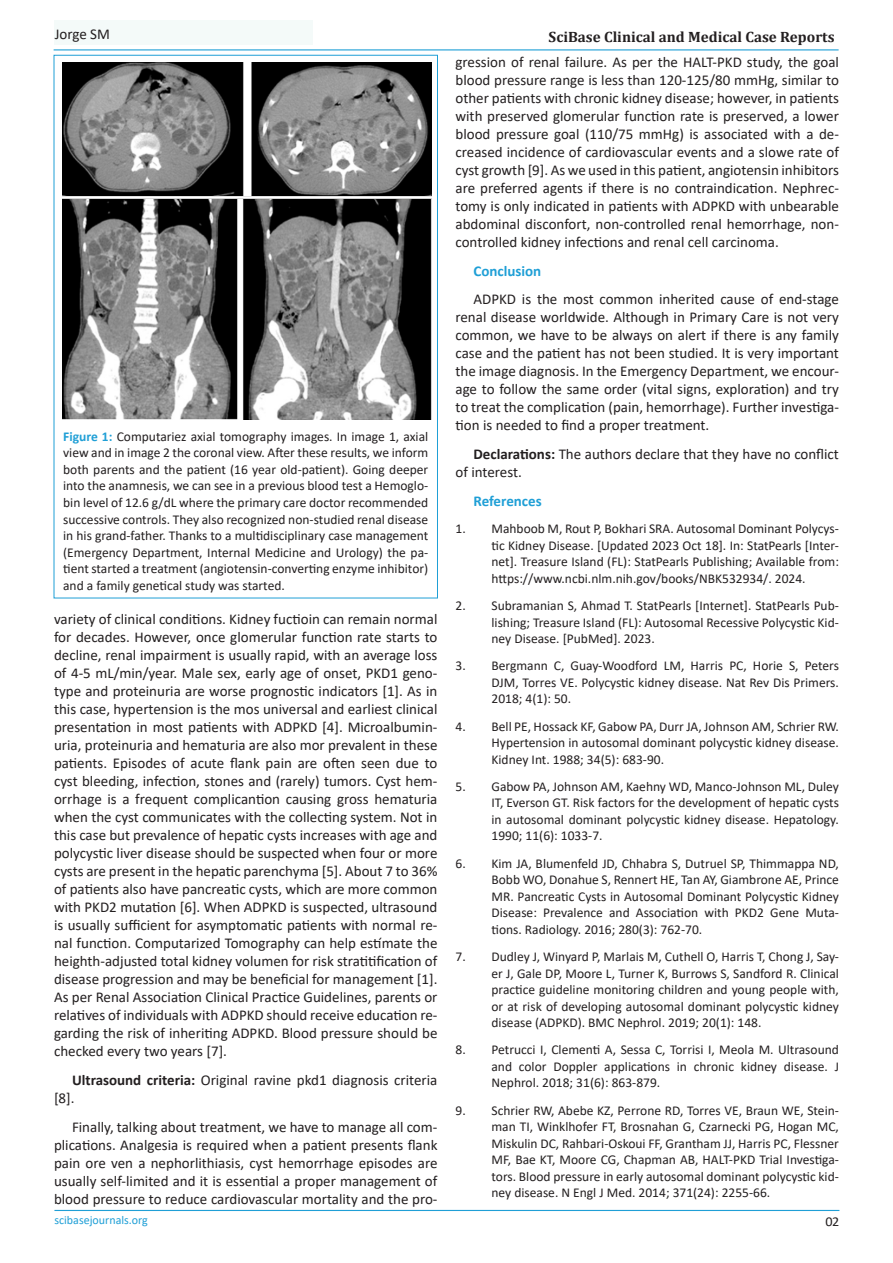
<style>
.page{position:relative;width:893px;height:1263px;background:#fff}
.page>*{position:absolute;margin:0;border:0;box-sizing:border-box;transform-origin:0 0}
.t1{font:15px/18px "Calibri";color:#231f20;text-align:justify}
.t2{font:700 15px "Cambria";color:#231f20}
.t3{font:700 15px "Calibri";color:#1f9fd6}
.t4{font:13.5px/16.5px "Calibri";color:#231f20;text-align:justify}
.t5{font:13.5px "Calibri";color:#231f20;scale:1.05 1}
.t6{font:12px "Calibri";color:#1f9fd6}
.s1{font-weight:700;color:#1f9fd6}
.s2{font-weight:700}
</style>
<div class="page">
<hr style="left:54px;top:49px;width:785px;height:1px;background:#1f9fd6">
<hr style="left:54px;top:1210px;width:785px;height:1px;background:#1f9fd6">
<div style="left:54px;top:20px;width:258px;height:25px;background:#f4faf9"></div>
<img style="left:63px;top:62px;width:368px;height:357px">
<p class="t1" style="left:55px;top:25px;width:57px">Jorge SM</p>
<p class="t4" style="left:63px;top:428px;width:367px"><span class="s1">Figure 1:</span> Computariez axial tomography images. In image 1, axial view and in image 2 the coronal view. After these results, we inform both parents and the patient (16 year old-patient). Going deeper into the anamnesis, we can see in a previous blood test a Hemoglo&shy;bin level of 12.6 g/dL where the primary care doctor recommended successive controls. They also recognized non-studied renal disease in his grand-father. Thanks to a multidisciplinary case management (Emergency Department, Internal Medicine and Urology) the pa&shy;tient started a treatment (angiotensin-converting enzyme inhibitor) and a family genetical study was started.</p>
<p class="t1" style="left:54px;top:610px;width:385px">variety of clinical conditions. Kidney fuctioin can remain normal for decades. However, once glomerular function rate starts to decline, renal impairment is usually rapid, with an average loss of 4-5 mL/min/year. Male sex, early age of onset, PKD1 geno&shy;type and proteinuria are worse prognostic indicators [1]. As in this case, hypertension is the mos universal and earliest clinical presentation in most patients with ADPKD [4]. Microalbumin&shy;uria, proteinuria and hematuria are also mor prevalent in these patients. Episodes of acute flank pain are often seen due to cyst bleeding, infection, stones and (rarely) tumors. Cyst hem&shy;orrhage is a frequent complicantion causing gross hematuria when the cyst communicates with the collecting system. Not in this case but prevalence of hepatic cysts increases with age and polycystic liver disease should be suspected when four or more cysts are present in the hepatic parenchyma [5]. About 7 to 36% of patients also have pancreatic cysts, which are more common with PKD2 mutation [6]. When ADPKD is suspected, ultrasound is usually sufficient for asymptomatic patients with normal re&shy;nal function. Computarized Tomography can help estímate the heighth-adjusted total kidney volumen for risk stratitification of disease progression and may be beneficial for management [1].<br>As per Renal Association Clinical Practice Guidelines, parents or relatives of individuals with ADPKD should receive education re&shy;garding the risk of inheriting ADPKD. Blood pressure should be checked every two years [7].</p>
<p class="t1" style="left:54px;top:1070px;width:385px;text-indent:18px"><span class="s2">Ultrasound criteria:</span> Original ravine pkd1 diagnosis criteria [8].</p>
<p class="t1" style="left:54px;top:1117px;width:385px;text-indent:18px">Finally, talking about treatment, we have to manage all com&shy;plications. Analgesia is required when a patient presents flank pain ore ven a nephorlithiasis, cyst hemorrhage episodes are usually self-limited and it is essential a proper management of blood pressure to reduce cardiovascular mortality and the pro-</p>
<p class="t6" style="left:54px;top:1211px;width:95px">scibasejournals.org</p>
<p class="t2" style="left:549px;top:26px;width:287px">SciBase Clinical and Medical Case Reports</p>
<p class="t1" style="left:455px;top:52px;width:385px">gression of renal failure. As per the HALT-PKD study, the goal blood pressure range is less than 120-125/80 mmHg, similar to other patients with chronic kidney disease; however, in patients with preserved glomerular function rate is preserved, a lower blood pressure goal (110/75 mmHg) is associated with a de&shy;creased incidence of cardiovascular events and a slowe rate of cyst growth [9]. As we used in this patient, angiotensin inhibitors are preferred agents if there is no contraindication. Nephrec&shy;tomy is only indicated in patients with ADPKD with unbearable abdominal disconfort, non-controlled renal hemorrhage, non&shy;controlled kidney infections and renal cell carcinoma.</p>
<p class="t3" style="left:473px;top:260px;width:69px">Conclusion</p>
<p class="t1" style="left:455px;top:290px;width:385px;text-indent:18px">ADPKD is the most common inherited cause of end-stage renal disease worldwide. Although in Primary Care is not very common, we have to be always on alert if there is any family case and the patient has not been studied. It is very important the image diagnosis. In the Emergency Department, we encour&shy;age to follow the same order (vital signs, exploration) and try to treat the complication (pain, hemorrhage). Further investiga&shy;tion is needed to find a proper treatment.</p>
<p class="t1" style="left:455px;top:445px;width:385px;text-indent:18px"><span class="s2">Declarations:</span> The authors declare that they have no conflict of interest.</p>
<p class="t3" style="left:473px;top:490px;width:70px">References</p>
<p class="t4" style="left:491px;top:520px;width:349px;text-indent:-36px">1. Mahboob M, Rout P, Bokhari SRA. Autosomal Dominant Polycys&shy;tic Kidney Disease. [Updated 2023 Oct 18]. In: StatPearls [Inter&shy;net]. Treasure Island (FL): StatPearls Publishing; Available from: https://www.ncbi.nlm.nih.gov/books/NBK532934/. 2024.</p>
<p class="t4" style="left:491px;top:597px;width:349px;text-indent:-36px">2. Subramanian S, Ahmad T. StatPearls [Internet]. StatPearls Pub&shy;lishing; Treasure Island (FL): Autosomal Recessive Polycystic Kid&shy;ney Disease. [PubMed]. 2023.</p>
<p class="t4" style="left:491px;top:657px;width:349px;text-indent:-36px">3. Bergmann C, Guay-Woodford LM, Harris PC, Horie S, Peters DJM, Torres VE. Polycystic kidney disease. Nat Rev Dis Primers.<br>2018; 4(1): 50.</p>
<p class="t4" style="left:491px;top:718px;width:349px;text-indent:-36px">4. Bell PE, Hossack KF, Gabow PA, Durr JA, Johnson AM, Schrier RW.<br>Hypertension in autosomal dominant polycystic kidney disease.<br>Kidney Int. 1988; 34(5): 683-90.</p>
<p class="t4" style="left:491px;top:778px;width:349px;text-indent:-36px">5. Gabow PA, Johnson AM, Kaehny WD, Manco-Johnson ML, Duley IT, Everson GT. Risk factors for the development of hepatic cysts in autosomal dominant polycystic kidney disease. Hepatology.<br>1990; 11(6): 1033-7.</p>
<p class="t4" style="left:491px;top:855px;width:349px;text-indent:-36px">6. Kim JA, Blumenfeld JD, Chhabra S, Dutruel SP, Thimmappa ND, Bobb WO, Donahue S, Rennert HE, Tan AY, Giambrone AE, Prince MR. Pancreatic Cysts in Autosomal Dominant Polycystic Kidney Disease: Prevalence and Association with PKD2 Gene Muta&shy;tions. Radiology. 2016; 280(3): 762-70.</p>
<p class="t4" style="left:491px;top:948px;width:349px;text-indent:-36px">7. Dudley J, Winyard P, Marlais M, Cuthell O, Harris T, Chong J, Say&shy;er J, Gale DP, Moore L, Turner K, Burrows S, Sandford R. Clinical practice guideline monitoring children and young people with, or at risk of developing autosomal dominant polycystic kidney disease (ADPKD). BMC Nephrol. 2019; 20(1): 148.</p>
<p class="t4" style="left:491px;top:1041px;width:349px;text-indent:-36px">8. Petrucci I, Clementi A, Sessa C, Torrisi I, Meola M. Ultrasound and color Doppler applications in chronic kidney disease. J Nephrol. 2018; 31(6): 863-879.</p>
<p class="t4" style="left:491px;top:1102px;width:349px;text-indent:-36px">9. Schrier RW, Abebe KZ, Perrone RD, Torres VE, Braun WE, Stein&shy;man TI, Winklhofer FT, Brosnahan G, Czarnecki PG, Hogan MC, Miskulin DC, Rahbari-Oskoui FF, Grantham JJ, Harris PC, Flessner MF, Bae KT, Moore CG, Chapman AB, HALT-PKD Trial Investiga&shy;tors. Blood pressure in early autosomal dominant polycystic kid&shy;ney disease. N Engl J Med. 2014; 371(24): 2255-66.</p>
<p class="t5" style="left:825px;top:1212px;width:15px">02</p>
</div>
